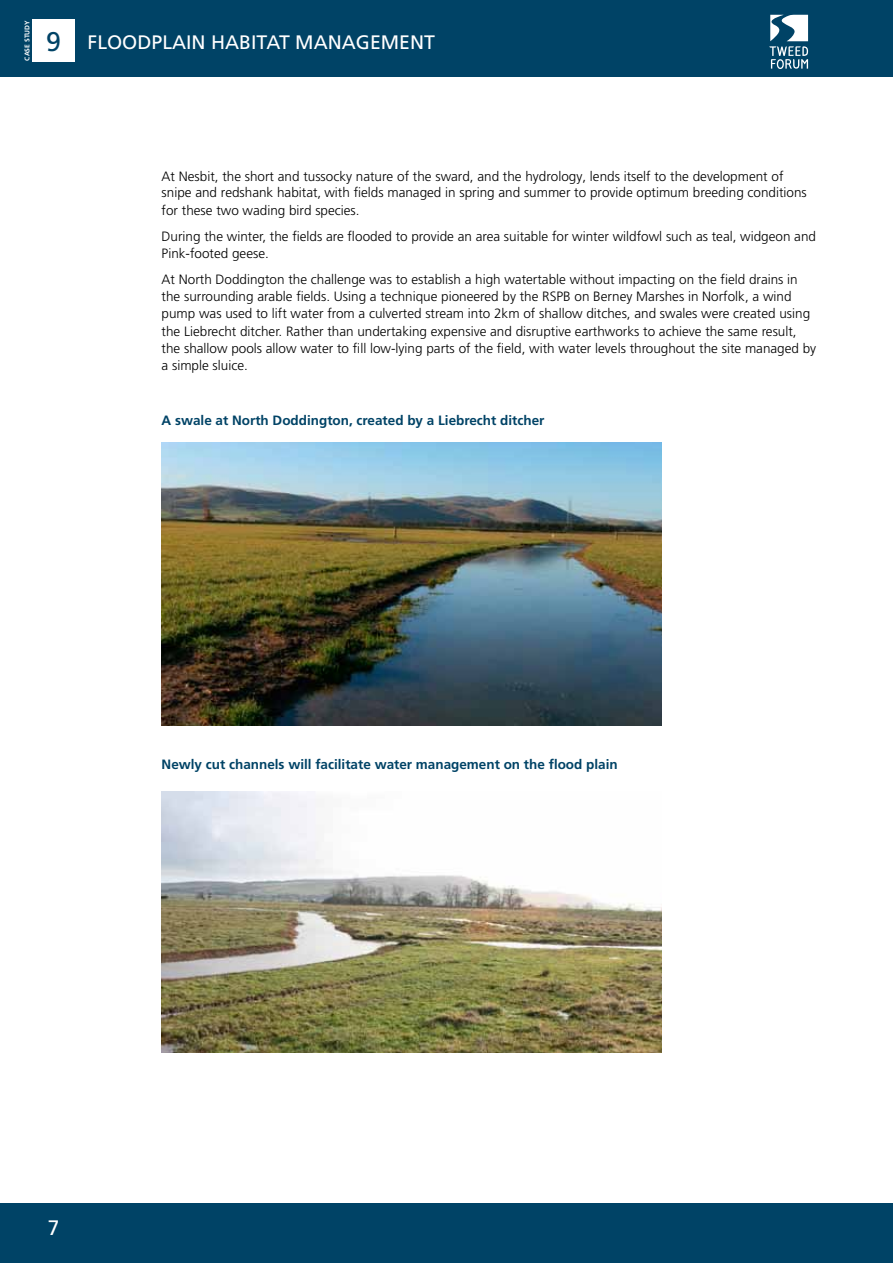
<style>
.page{position:relative;width:893px;height:1263px;background:#fff}
.page>*{position:absolute;margin:0;border:0;box-sizing:border-box;transform-origin:0 0}
.t1{font:21px "Frutiger";color:#fff}
.t2{font:19.5px "Frutiger";color:#fff}
.t3{font:300 13.5px/17.2px "Frutiger";color:#000}
.t4{font:700 13.5px "Frutiger";color:#004366}
.t5{font:700 6.75px "Frutiger";color:#fff}
.s1{font-size:27px;color:#004366}
</style>
<div class="page">
<div style="left:0;top:0;width:893px;height:77px;background:#004366"></div>
<div style="left:32px;top:19px;width:43px;height:43px;background:#fff"></div>
<svg style="left:769px;top:15px;width:39px;height:54px"></svg>
<div style="left:0;top:1203px;width:893px;height:60px;background:#004366"></div>
<img style="left:162px;top:442px;width:499px;height:284px">
<img style="left:162px;top:792px;width:499px;height:260px">
<p class="t5" style="left:23px;top:61px;width:42px;rotate:-90deg">Case Study</p>
<h2 class="t2" style="left:46px;top:30px;width:390px"><span class="s1">9</span> FLOODPLAIN HABITAT MANAGEMENT</h2>
<p class="t3" style="left:162px;top:168px;width:647px;line-height:16.5px">At Nesbit, the short and tussocky nature of the sward, and the hydrology, lends itself to the development of snipe and redshank habitat, with fields managed in spring and summer to provide optimum breeding conditions</p>
<p class="t3" style="left:162px;top:198px;width:656px;line-height:25.8px">for these two wading bird species.<br>During the winter, the fields are flooded to provide an area suitable for winter wildfowl such as teal, widgeon and</p>
<p class="t3" style="left:162px;top:241px;width:638px;line-height:25.8px">Pink-footed geese.<br>At North Doddington the challenge was to establish a high watertable without impacting on the field drains in</p>
<p class="t3" style="left:162px;top:288px;width:656px">the surrounding arable fields. Using a technique pioneered by the RSPB on Berney Marshes in Norfolk, a wind pump was used to lift water from a culverted stream into 2km of shallow ditches, and swales were created using the Liebrecht ditcher. Rather than undertaking expensive and disruptive earthworks to achieve the same result, the shallow pools allow water to fill low-lying parts of the field, with water levels throughout the site managed by a simple sluice.</p>
<p class="t4" style="left:162px;top:412px;width:384px">A swale at North Doddington, created by a Liebrecht ditcher</p>
<p class="t4" style="left:162px;top:756px;width:458px">Newly cut channels will facilitate water management on the flood plain</p>
<h1 class="t1" style="left:48px;top:1215px;width:13px">7</h1>
</div>
